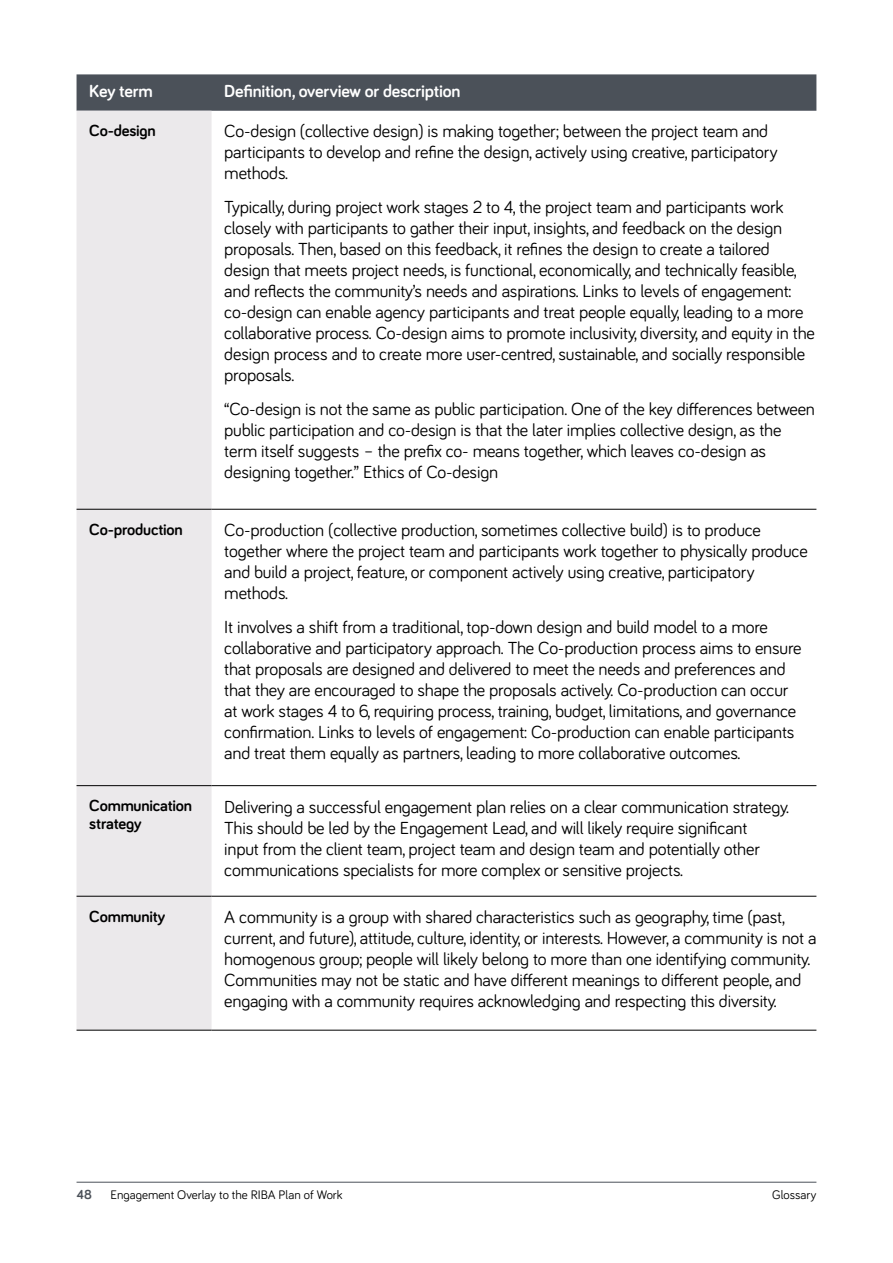
<style>
.page{position:relative;width:893px;height:1263px;background:#fff}
.page>*{position:absolute;margin:0;border:0;box-sizing:border-box;transform-origin:0 0}
.t1{font:18px/21px "Bariol";letter-spacing:-.01em;color:#000}
.t2{font:700 18px "Bariol";letter-spacing:-.01em;color:#fff}
.Text_-_table{font:700 16.5px/17.2px "Bariol";letter-spacing:-.01em;color:#000}
.t3{font:700 13.5px "Bariol";color:#4b5159}
.t4{font:12.75px "Bariol";color:#000}
</style>
<div class="page">
<div style="left:77px;top:74px;width:739px;height:37px;background:#4b5159"></div>
<div style="left:77px;top:111px;width:135px;height:919px;background:#ebe9eb"></div>
<hr style="left:77px;top:509px;width:135px;height:1px;background:#000">
<hr style="left:212px;top:509px;width:604px;height:1px;background:#000">
<hr style="left:77px;top:785px;width:135px;height:1px;background:#000">
<hr style="left:212px;top:785px;width:604px;height:1px;background:#000">
<hr style="left:77px;top:896px;width:135px;height:1px;background:#000">
<hr style="left:212px;top:896px;width:604px;height:1px;background:#000">
<hr style="left:77px;top:1030px;width:135px;height:1px;background:#000">
<hr style="left:212px;top:1030px;width:604px;height:1px;background:#000">
<hr style="left:77px;top:1182px;width:739px;height:1px;background:#4b5159">
<p class="t2" style="left:89px;top:79px;width:65px">Key term</p>
<p class="t2" style="left:224px;top:79px;width:238px">Definition, overview or description</p>
<p class="Text_-_table" style="left:89px;top:122px;width:68px">Co-design</p>
<p class="t1" style="left:224px;top:120px;width:555px">Co-design (collective design) is making together; between the project team and participants to develop and refine the design, actively using creative, participatory methods.</p>
<p class="t1" style="left:224px;top:196px;width:592px">Typically, during project work stages 2 to 4, the project team and participants work closely with participants to gather their input, insights, and feedback on the design proposals. Then, based on this feedback, it refines the design to create a tailored design that meets project needs, is functional, economically, and technically feasible, and reflects the community’s needs and aspirations. Links to levels of engagement: co-design can enable agency participants and treat people equally, leading to a more collaborative process. Co-design aims to promote inclusivity, diversity, and equity in the design process and to create more user-centred, sustainable, and socially responsible proposals.</p>
<p class="t1" style="left:224px;top:398px;width:592px">“Co-design is not the same as public participation. One of the key differences between public participation and co-design is that the later implies collective design, as the term itself suggests – the prefix co- means together, which leaves co-design as designing together.” Ethics of Co-design</p>
<p class="Text_-_table" style="left:89px;top:520px;width:95px">Co-production</p>
<p class="t1" style="left:224px;top:519px;width:585px">Co-production (collective production, sometimes collective build) is to produce together where the project team and participants work together to physically produce and build a project, feature, or component actively using creative, participatory methods.</p>
<p class="t1" style="left:224px;top:615px;width:579px">It involves a shift from a traditional, top-down design and build model to a more collaborative and participatory approach. The Co-production process aims to ensure that proposals are designed and delivered to meet the needs and preferences and that they are encouraged to shape the proposals actively. Co-production can occur at work stages 4 to 6, requiring process, training, budget, limitations, and governance confirmation. Links to levels of engagement: Co-production can enable participants and treat them equally as partners, leading to more collaborative outcomes.</p>
<p class="Text_-_table" style="left:89px;top:797px;width:104px">Communication strategy</p>
<p class="t1" style="left:224px;top:795px;width:566px">Delivering a successful engagement plan relies on a clear communication strategy.<br>This should be led by the Engagement Lead, and will likely require significant<br>input from the client team, project team and design team and potentially other communications specialists for more complex or sensitive projects.</p>
<p class="Text_-_table" style="left:89px;top:907px;width:77px">Community</p>
<p class="t1" style="left:224px;top:906px;width:594px">A community is a group with shared characteristics such as geography, time (past, current, and future), attitude, culture, identity, or interests. However, a community is not a homogenous group; people will likely belong to more than one identifying community.<br>Communities may not be static and have different meanings to different people, and engaging with a community requires acknowledging and respecting this diversity.</p>
<p class="t3" style="left:77px;top:1185px;width:17px">48</p>
<p class="t4" style="left:111px;top:1186px;width:234px">Engagement Overlay to the RIBA Plan of Work</p>
<p class="t4" style="left:772px;top:1186px;width:46px">Glossary</p>
</div>
